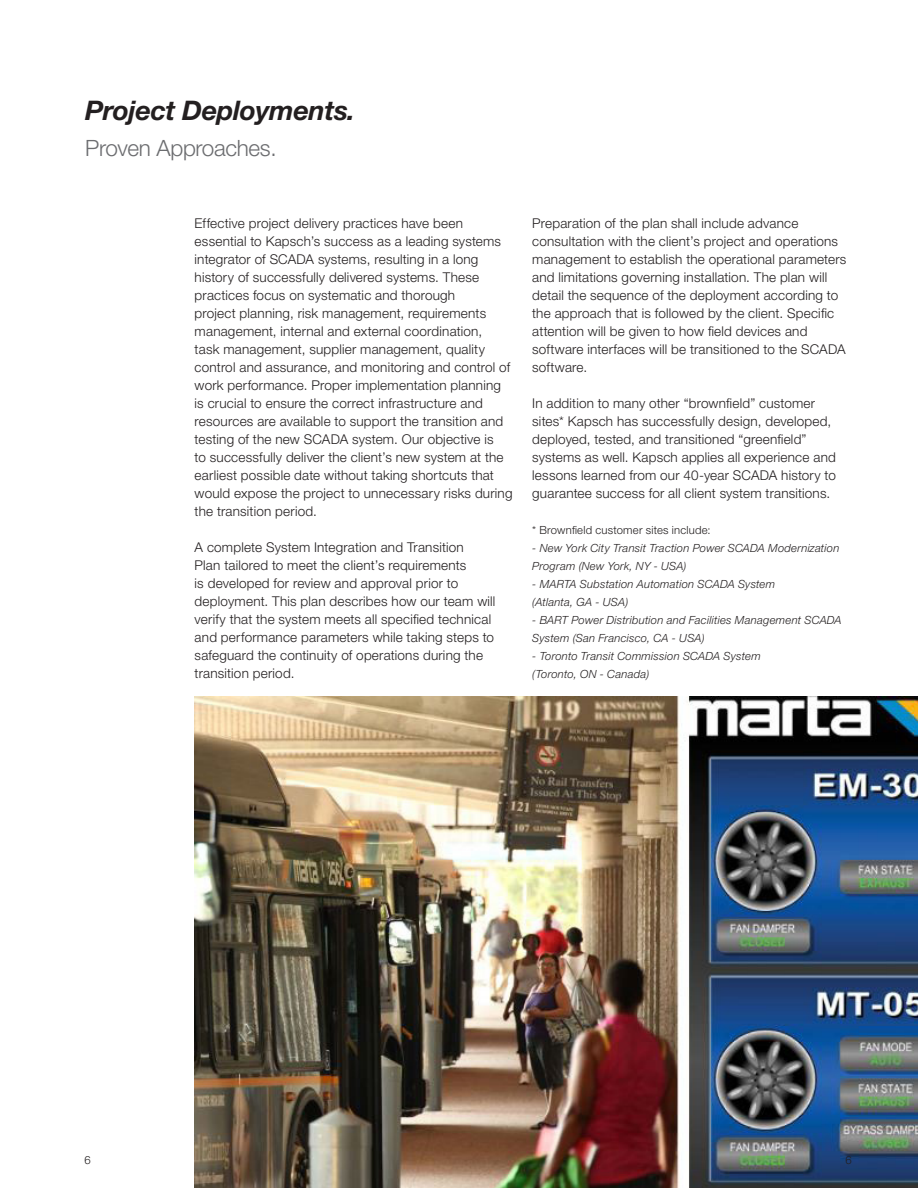
<style>
.page{position:relative;width:918px;height:1188px;background:#fff}
.page>*{position:absolute;margin:0;border:0;box-sizing:border-box;transform-origin:0 0}
.Headline{font:italic 700 27px "Helvetica Neue LT Pro";letter-spacing:-.015em;color:#231f20}
.Subline{font:300 22.5px "Helvetica Neue LT Pro";letter-spacing:-.015em;color:#6c6d70}
.Bodycopy_black{font:300 13.5px/18px "Helvetica Neue LT Pro";letter-spacing:.015em;color:#231f20}
.Bodycopy_black-2{font:italic 300 11.25px/18px "Helvetica Neue LT Pro";letter-spacing:.02em;color:#231f20}
.Bodycopy_black-3{font:300 11.25px "Helvetica Neue LT Pro";letter-spacing:.02em;color:#231f20}
.Footnote_black{font:300 11.25px "Helvetica Neue LT Pro";color:#231f20}
</style>
<div class="page">
<img style="left:195px;top:696px;width:723px;height:492px">
<p class="Headline" style="left:85px;top:94px;width:271px">Project Deployments.</p>
<p class="Subline" style="left:85px;top:134px;width:193px">Proven Approaches.</p>
<p class="Bodycopy_black" style="left:195px;top:214px;width:319px">Effective project delivery practices have been essential to Kapsch’s success as a leading systems integrator of SCADA systems, resulting in a long history of successfully delivered systems. These practices focus on systematic and thorough<br>project planning, risk management, requirements management, internal and external coordination,<br>task management, supplier management, quality control and assurance, and monitoring and control of work performance. Proper implementation planning is crucial to ensure the correct infrastructure and resources are available to support the transition and testing of the new SCADA system. Our objective is<br>to successfully deliver the client’s new system at the earliest possible date without taking shortcuts that would expose the project to unnecessary risks during the transition period.</p>
<p class="Bodycopy_black" style="left:195px;top:538px;width:302px">A complete System Integration and Transition<br>Plan tailored to meet the client’s requirements<br>is developed for review and approval prior to deployment. This plan describes how our team will verify that the system meets all specified technical and performance parameters while taking steps to safeguard the continuity of operations during the transition period.</p>
<p class="Bodycopy_black" style="left:532px;top:214px;width:316px">Preparation of the plan shall include advance consultation with the client’s project and operations management to establish the operational parameters and limitations governing installation. The plan will detail the sequence of the deployment according to the approach that is followed by the client. Specific attention will be given to how field devices and software interfaces will be transitioned to the SCADA software.</p>
<p class="Bodycopy_black" style="left:532px;top:394px;width:305px">In addition to many other “brownfield” customer sites* Kapsch has successfully design, developed, deployed, tested, and transitioned “greenfield” systems as well. Kapsch applies all experience and lessons learned from our 40-year SCADA history to guarantee success for all client system transitions.</p>
<p class="Bodycopy_black-3" style="left:532px;top:523px;width:180px">* Brownfield customer sites include:</p>
<p class="Bodycopy_black-2" style="left:532px;top:539px;width:309px">- New York City Transit Traction Power SCADA Modernization<br>Program (New York, NY - USA)</p>
<p class="Bodycopy_black-2" style="left:532px;top:575px;width:244px">- MARTA Substation Automation SCADA System (Atlanta, GA - USA)</p>
<p class="Bodycopy_black-2" style="left:532px;top:611px;width:311px">- BART Power Distribution and Facilities Management SCADA<br>System (San Francisco, CA - USA)</p>
<p class="Bodycopy_black-2" style="left:532px;top:647px;width:230px">- Toronto Transit Commission SCADA System (Toronto, ON - Canada)</p>
<p class="Bodycopy_black-3" style="left:85px;top:1153px;width:8px">6</p>
<p class="Footnote_black" style="left:846px;top:1153px;width:8px">6</p>
</div>
